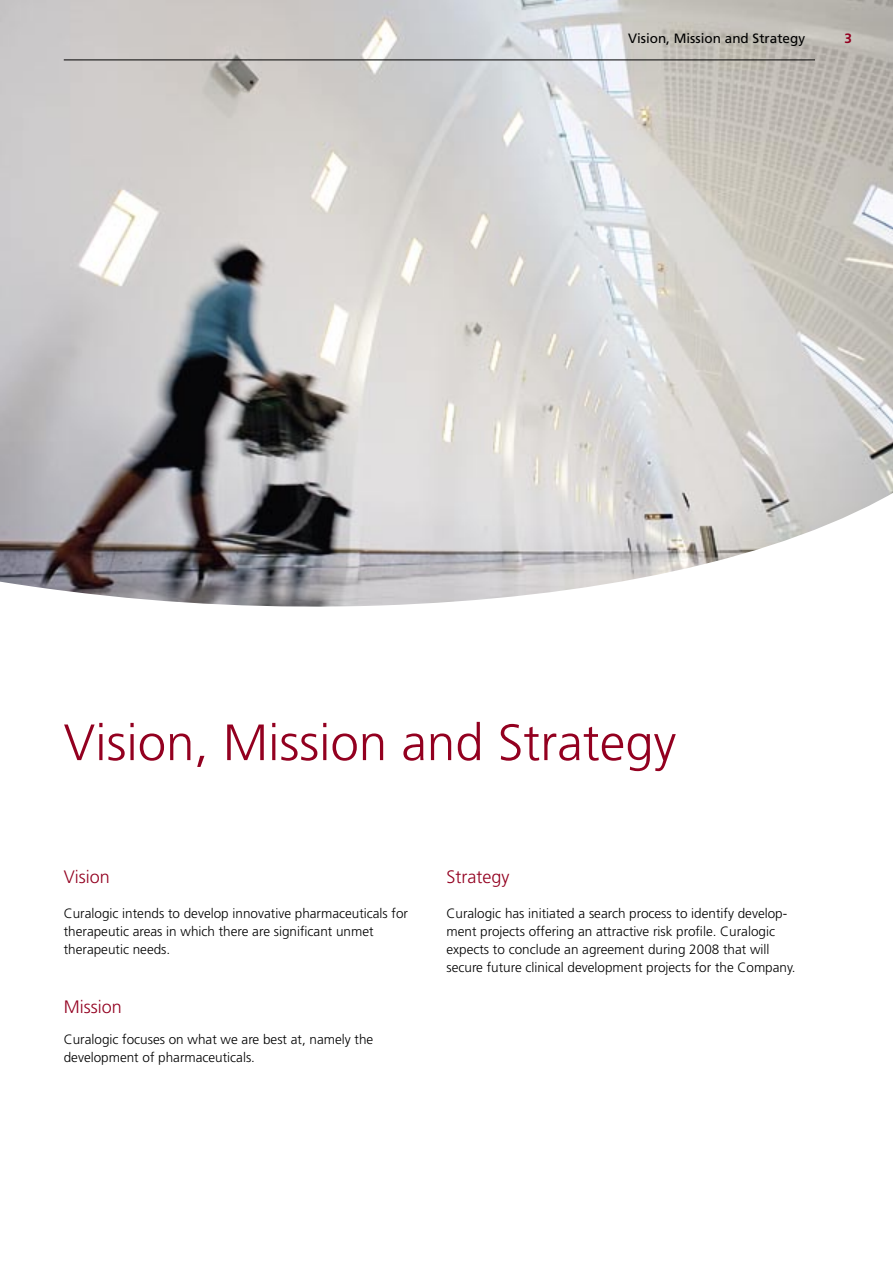
<style>
.page{position:relative;width:893px;height:1263px;background:#fff}
.page>*{position:absolute;margin:0;border:0;box-sizing:border-box;transform-origin:0 0}
.t1{font:300 51px "Frutiger";color:#930020}
.t2{font:300 18px "Frutiger";color:#930020}
.t3{font:300 13.5px/18px "Frutiger";color:#000}
.t4{font:13.5px "Frutiger";color:#000}
.t5{font:700 13.5px "Frutiger";color:#930020}
</style>
<div class="page">
<img style="left:15px;top:0;width:878px;height:607px">
<svg style="left:0;top:0;width:15px;height:584px"></svg>
<hr style="left:64px;top:60px;width:751px;height:1px;background:#000">
<p class="t4" style="left:628px;top:30px;width:178px">Vision, Mission and Strategy</p>
<p class="t5" style="left:844px;top:30px;width:9px">3</p>
<h1 class="t1" style="left:64px;top:714px;width:614px">Vision, Mission and Strategy</h1>
<h2 class="t2" style="left:64px;top:867px;width:48px">Vision</h2>
<p class="t3" style="left:64px;top:905px;width:346px">Curalogic intends to develop innovative pharmaceuticals for therapeutic areas in which there are significant unmet therapeutic needs.</p>
<h2 class="t2" style="left:64px;top:996px;width:60px">Mission</h2>
<p class="t3" style="left:64px;top:1031px;width:311px">Curalogic focuses on what we are best at, namely the development of pharmaceuticals.</p>
<h2 class="t2" style="left:446px;top:867px;width:64px">Strategy</h2>
<p class="t3" style="left:446px;top:905px;width:351px">Curalogic has initiated a search process to identify develop&shy;ment projects offering an attractive risk profile. Curalogic expects to conclude an agreement during 2008 that will secure future clinical development projects for the Company.</p>
</div>
